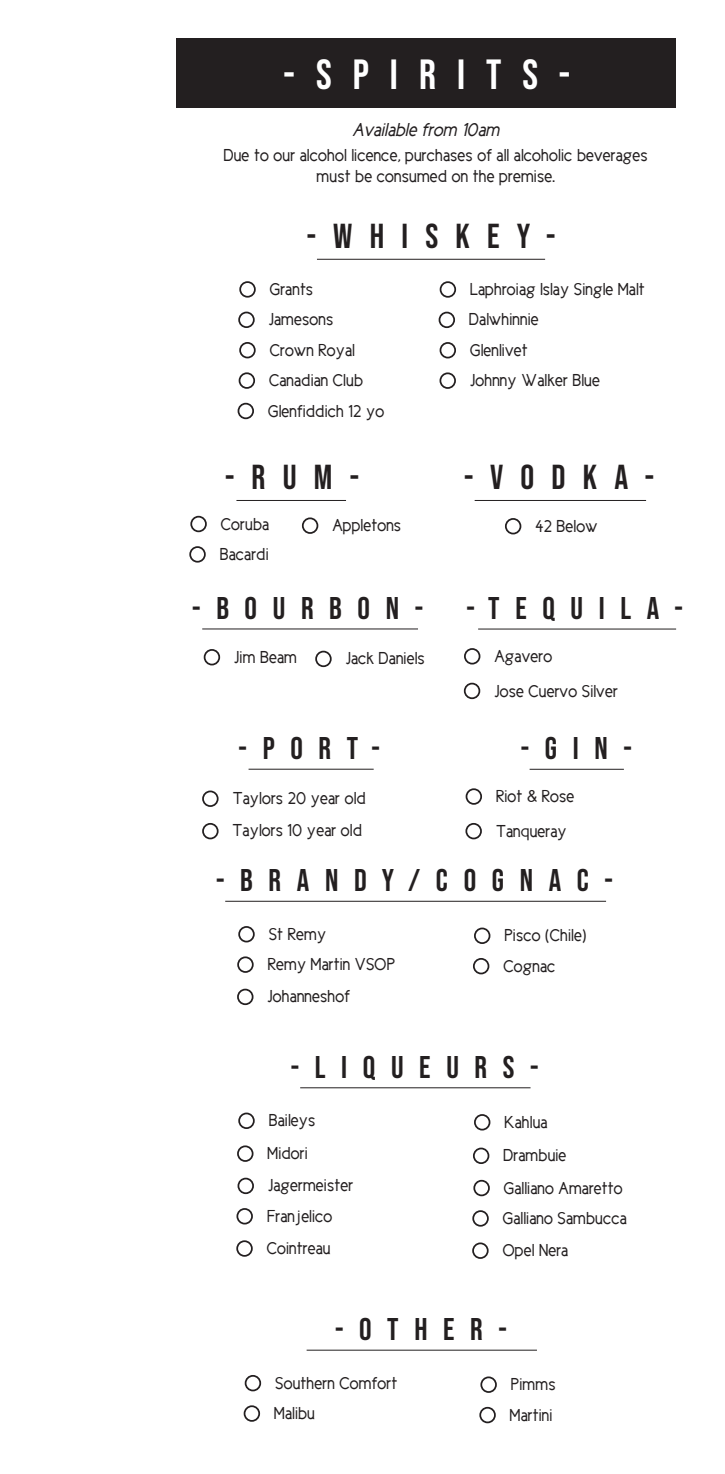
<style>
.page{position:relative;width:725px;height:1474px;background:#fff}
.page>*{position:absolute;margin:0;border:0;box-sizing:border-box;transform-origin:0 0}
.t1{font:42px "Bebas Neue";letter-spacing:.5em;color:#fff}
.t2{font:34.48px "Bebas Neue";letter-spacing:.5em;color:#231f20}
.t3{font:31.32px "Bebas Neue";letter-spacing:.5em;color:#231f20}
.t4{font:italic 18.9px "Cicle Gordita";color:#231f20}
.t5{font:17.5px/30.4px "Cicle Gordita";color:#231f20}
</style>
<div class="page">
<div style="left:176px;top:38px;width:499px;height:69px;background:#231f20"></div>
<hr style="left:317px;top:259px;width:228px;height:1px;background:#231f20">
<div style="left:239px;top:281px;width:16px;height:16px;border:2px solid #231f20;border-radius:50%"></div>
<div style="left:239px;top:342px;width:16px;height:16px;border:2px solid #231f20;border-radius:50%"></div>
<div style="left:238px;top:311px;width:16px;height:17px;border:2px solid #231f20;border-radius:50%"></div>
<div style="left:238px;top:372px;width:17px;height:17px;border:2px solid #231f20;border-radius:50%"></div>
<div style="left:439px;top:372px;width:16px;height:17px;border:2px solid #231f20;border-radius:50%"></div>
<div style="left:237px;top:403px;width:17px;height:16px;border:2px solid #231f20;border-radius:50%"></div>
<div style="left:439px;top:281px;width:17px;height:17px;border:2px solid #231f20;border-radius:50%"></div>
<div style="left:439px;top:342px;width:17px;height:16px;border:2px solid #231f20;border-radius:50%"></div>
<div style="left:438px;top:312px;width:17px;height:16px;border:2px solid #231f20;border-radius:50%"></div>
<hr style="left:236px;top:500px;width:110px;height:1px;background:#231f20">
<div style="left:190px;top:516px;width:17px;height:16px;border:2px solid #231f20;border-radius:50%"></div>
<div style="left:189px;top:546px;width:17px;height:16px;border:2px solid #231f20;border-radius:50%"></div>
<div style="left:302px;top:517px;width:16px;height:17px;border:2px solid #231f20;border-radius:50%"></div>
<div style="left:504px;top:518px;width:17px;height:16px;border:2px solid #231f20;border-radius:50%"></div>
<div style="left:238px;top:926px;width:16px;height:16px;border:2px solid #231f20;border-radius:50%"></div>
<div style="left:237px;top:956px;width:16px;height:16px;border:2px solid #231f20;border-radius:50%"></div>
<div style="left:237px;top:988px;width:16px;height:17px;border:2px solid #231f20;border-radius:50%"></div>
<div style="left:474px;top:927px;width:16px;height:17px;border:2px solid #231f20;border-radius:50%"></div>
<div style="left:472px;top:958px;width:17px;height:16px;border:2px solid #231f20;border-radius:50%"></div>
<hr style="left:474px;top:500px;width:171px;height:1px;background:#231f20">
<hr style="left:202px;top:628px;width:216px;height:1px;background:#231f20">
<div style="left:204px;top:649px;width:16px;height:16px;border:2px solid #231f20;border-radius:50%"></div>
<div style="left:315px;top:650px;width:16px;height:17px;border:2px solid #231f20;border-radius:50%"></div>
<div style="left:464px;top:648px;width:16px;height:16px;border:2px solid #231f20;border-radius:50%"></div>
<hr style="left:478px;top:628px;width:197px;height:1px;background:#231f20">
<div style="left:463px;top:682px;width:17px;height:17px;border:2px solid #231f20;border-radius:50%"></div>
<hr style="left:248px;top:769px;width:125px;height:1px;background:#231f20">
<div style="left:202px;top:790px;width:16px;height:17px;border:2px solid #231f20;border-radius:50%"></div>
<div style="left:465px;top:788px;width:17px;height:16px;border:2px solid #231f20;border-radius:50%"></div>
<hr style="left:529px;top:769px;width:94px;height:1px;background:#231f20">
<div style="left:465px;top:823px;width:16px;height:16px;border:2px solid #231f20;border-radius:50%"></div>
<hr style="left:225px;top:901px;width:380px;height:1px;background:#231f20">
<div style="left:238px;top:1112px;width:16px;height:16px;border:2px solid #231f20;border-radius:50%"></div>
<div style="left:237px;top:1145px;width:16px;height:16px;border:2px solid #231f20;border-radius:50%"></div>
<div style="left:237px;top:1177px;width:17px;height:17px;border:2px solid #231f20;border-radius:50%"></div>
<div style="left:236px;top:1208px;width:17px;height:16px;border:2px solid #231f20;border-radius:50%"></div>
<div style="left:236px;top:1240px;width:16px;height:16px;border:2px solid #231f20;border-radius:50%"></div>
<div style="left:472px;top:1147px;width:17px;height:16px;border:2px solid #231f20;border-radius:50%"></div>
<div style="left:473px;top:1179px;width:16px;height:17px;border:2px solid #231f20;border-radius:50%"></div>
<div style="left:472px;top:1210px;width:16px;height:16px;border:2px solid #231f20;border-radius:50%"></div>
<div style="left:472px;top:1242px;width:16px;height:16px;border:2px solid #231f20;border-radius:50%"></div>
<div style="left:474px;top:1114px;width:16px;height:16px;border:2px solid #231f20;border-radius:50%"></div>
<hr style="left:300px;top:1087px;width:230px;height:1px;background:#231f20">
<div style="left:244px;top:1374px;width:17px;height:17px;border:2px solid #231f20;border-radius:50%"></div>
<div style="left:243px;top:1405px;width:17px;height:16px;border:2px solid #231f20;border-radius:50%"></div>
<div style="left:480px;top:1376px;width:16px;height:16px;border:2px solid #231f20;border-radius:50%"></div>
<div style="left:479px;top:1406px;width:16px;height:17px;border:2px solid #231f20;border-radius:50%"></div>
<hr style="left:306px;top:1349px;width:230px;height:1px;background:#231f20">
<div style="left:202px;top:823px;width:16px;height:16px;border:2px solid #231f20;border-radius:50%"></div>
<h1 class="t1" style="left:283px;top:51px;width:288px">-SPIRITS-</h1>
<p class="t4" style="left:352px;top:119px;width:148px">Available from 10am</p>
<p class="t5" style="left:223px;top:144px;width:425px;line-height:21px;text-align:center">Due to our alcohol licence, purchases of all alcoholic beverages must be consumed on the premise.</p>
<h2 class="t2" style="left:307px;top:216px;width:250px">-WHISKEY-</h2>
<p class="t5" style="left:270px;top:274px;width:45px">Grants</p>
<p class="t5" style="left:470px;top:274px;width:176px">Laphroiag Islay Single Malt</p>
<p class="t5" style="left:269px;top:304px;width:66px">Jamesons</p>
<p class="t5" style="left:270px;top:335px;width:87px">Crown Royal</p>
<p class="t5" style="left:469px;top:304px;width:71px">Dalwhinnie</p>
<p class="t5" style="left:470px;top:335px;width:59px">Glenlivet</p>
<p class="t5" style="left:269px;top:365px;width:95px">Canadian Club</p>
<p class="t5" style="left:470px;top:365px;width:131px">Johnny Walker Blue</p>
<p class="t5" style="left:268px;top:395px;width:118px">Glenfiddich 12 yo</p>
<h2 class="t2" style="left:464px;top:457px;width:191px">-VODKA-</h2>
<h2 class="t2" style="left:225px;top:457px;width:136px">-RUM-</h2>
<p class="t5" style="left:220px;top:508px;width:51px">Coruba<br>Bacardi</p>
<p class="t5" style="left:332px;top:510px;width:70px">Appletons</p>
<p class="t5" style="left:535px;top:510px;width:64px">42 Below</p>
<h3 class="t3" style="left:192px;top:590px;width:232px">-BOURBON-</h3>
<p class="t5" style="left:234px;top:641px;width:64px">Jim Beam</p>
<p class="t5" style="left:345px;top:643px;width:80px">Jack Daniels</p>
<p class="t5" style="left:494px;top:640px;width:59px">Agavero</p>
<h3 class="t3" style="left:466px;top:590px;width:218px">-TEQUILA-</h3>
<p class="t5" style="left:494px;top:675px;width:125px">Jose Cuervo Silver</p>
<h3 class="t3" style="left:238px;top:730px;width:143px">-PORT-</h3>
<p class="t5" style="left:232px;top:783px;width:135px">Taylors 20 year old</p>
<p class="t5" style="left:496px;top:781px;width:80px">Riot &amp; Rose</p>
<h3 class="t3" style="left:520px;top:730px;width:113px">-GIN-</h3>
<p class="t5" style="left:232px;top:814px;width:131px">Taylors 10 year old</p>
<p class="t5" style="left:495px;top:815px;width:72px">Tanqueray</p>
<h3 class="t3" style="left:216px;top:862px;width:398px">-BRANDY/COGNAC-</h3>
<p class="t5" style="left:268px;top:918px;width:129px">St Remy<br>Remy Martin VSOP</p>
<p class="t5" style="left:267px;top:981px;width:84px">Johanneshof</p>
<p class="t5" style="left:503px;top:920px;width:84px">Pisco (Chile)<br>Cognac</p>
<h3 class="t3" style="left:290px;top:1048px;width:249px">-LIQUEURS-</h3>
<p class="t5" style="left:267px;top:1104px;width:87px;line-height:32.6px">Baileys<br>Midori<br>Jagermeister</p>
<p class="t5" style="left:267px;top:1199px;width:67px;line-height:32.2px">Franjelico<br>Cointreau</p>
<p class="t5" style="left:504px;top:1106px;width:45px">Kahlua</p>
<p class="t5" style="left:503px;top:1139px;width:121px;line-height:32.2px">Drambuie<br>Galliano Amaretto</p>
<p class="t5" style="left:502px;top:1201px;width:126px;line-height:32.2px">Galliano Sambucca<br>Opel Nera</p>
<h3 class="t3" style="left:335px;top:1311px;width:173px">-OTHER-</h3>
<p class="t5" style="left:274px;top:1367px;width:125px">Southern Comfort<br>Malibu</p>
<p class="t5" style="left:509px;top:1369px;width:47px">Pimms<br>Martini</p>
</div>
